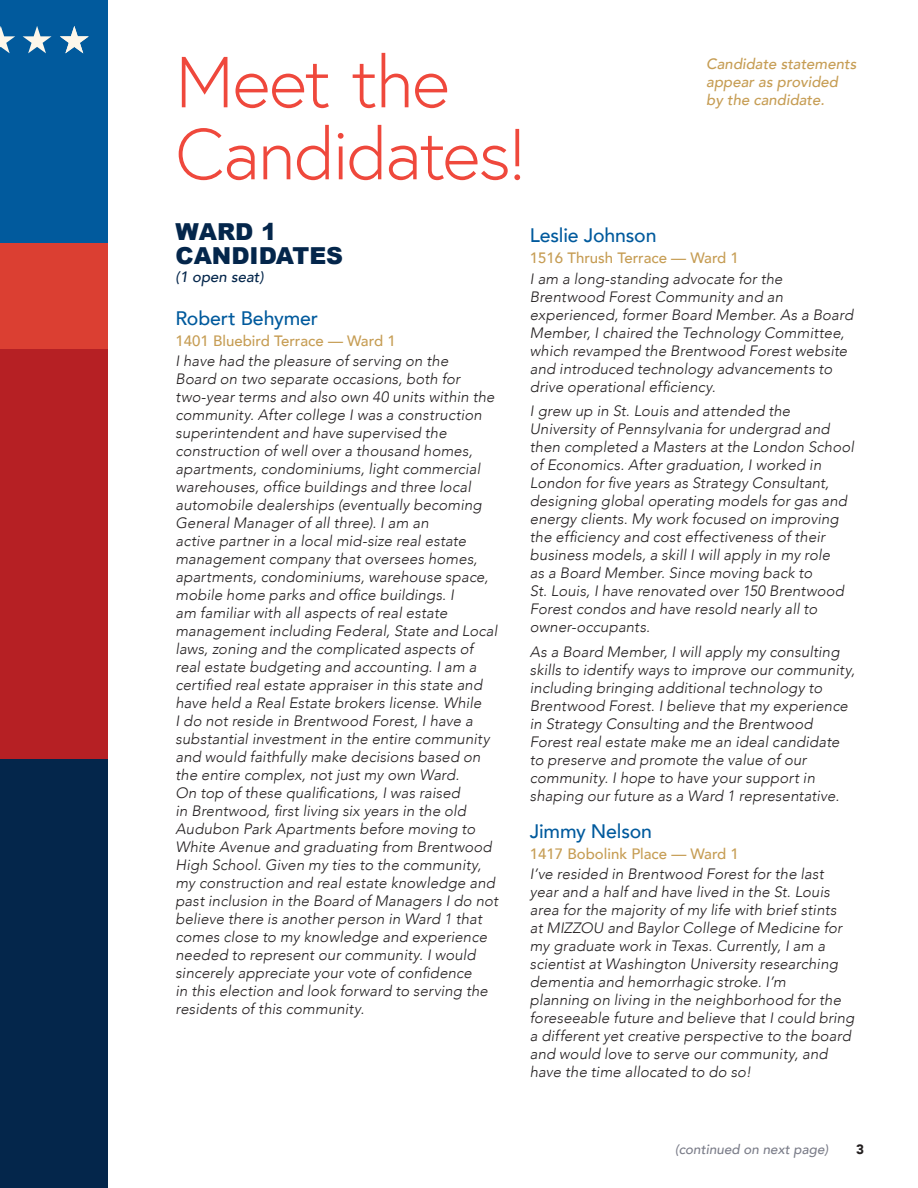
<style>
.page{position:relative;width:918px;height:1188px;background:#fff}
.page>*{position:absolute;margin:0;border:0;box-sizing:border-box;transform-origin:0 0}
.t1{font:300 72px/72px "Europa";letter-spacing:-.025em;color:#ef483c}
.t2{font:900 23.4px/24px "Arial";color:#04264b}
.t3{font:500 19.5px "Avenir";letter-spacing:-.01em;color:#015a9d}
.t4{font:italic 300 15px/18px "Avenir";letter-spacing:.005em;color:#231f20}
.t5{font:500 15px "Avenir";color:#c69d54}
.t6{font:italic 500 15px/18px "Avenir";color:#c69d54}
.t7{font:italic 500 15px "Avenir";color:#04264b}
.t8{font:italic 500 13.5px "Avenir";color:#7b7d89}
.t9{font:900 13.5px "Avenir";color:#231f20}
</style>
<div class="page">
<div style="left:0;top:0;width:108px;height:284px;background:#015a9d"></div>
<div style="left:0;top:243px;width:108px;height:132px;background:#db3f32"></div>
<div style="left:0;top:350px;width:108px;height:421px;background:#b62024"></div>
<div style="left:0;top:759px;width:108px;height:429px;background:#04264b"></div>
<svg style="left:60px;top:26px;width:29px;height:27px"></svg>
<svg style="left:23px;top:26px;width:29px;height:27px"></svg>
<svg style="left:0;top:26px;width:15px;height:27px"></svg>
<h1 class="t1" style="left:176px;top:45px;width:352px">Meet the<br>Candidates!</h1>
<p class="t6" style="left:706px;top:55px;width:152px">Candidate statements appear as provided by the candidate.</p>
<h2 class="t2" style="left:176px;top:218px;width:169px">WARD 1<br>CANDIDATES</h2>
<p class="t7" style="left:176px;top:267px;width:90px">(1 open seat)</p>
<h3 class="t3" style="left:176px;top:301px;width:144px">Robert Behymer</h3>
<p class="t5" style="left:176px;top:327px;width:222px">1401 Bluebird Terrace — Ward 1</p>
<p class="t4" style="left:176px;top:352px;width:324px">I have had the pleasure of serving on the<br>Board on two separate occasions, both for two-year terms and also own 40 units within the community. After college I was a construction superintendent and have supervised the construction of well over a thousand homes, apartments, condominiums, light commercial warehouses, office buildings and three local automobile dealerships (eventually becoming General Manager of all three). I am an<br>active partner in a local mid-size real estate management company that oversees homes, apartments, condominiums, warehouse space, mobile home parks and office buildings. I<br>am familiar with all aspects of real estate management including Federal, State and Local laws, zoning and the complicated aspects of real estate budgeting and accounting. I am a certified real estate appraiser in this state and have held a Real Estate brokers license. While<br>I do not reside in Brentwood Forest, I have a substantial investment in the entire community and would faithfully make decisions based on the entire complex, not just my own Ward.<br>On top of these qualifications, I was raised<br>in Brentwood, first living six years in the old Audubon Park Apartments before moving to White Avenue and graduating from Brentwood High School. Given my ties to the community, my construction and real estate knowledge and past inclusion in the Board of Managers I do not believe there is another person in Ward 1 that comes close to my knowledge and experience needed to represent our community. I would sincerely appreciate your vote of confidence<br>in this election and look forward to serving the residents of this community.</p>
<h3 class="t3" style="left:530px;top:219px;width:128px">Leslie Johnson</h3>
<p class="t5" style="left:530px;top:245px;width:211px">1516 Thrush Terrace — Ward 1</p>
<p class="t4" style="left:530px;top:270px;width:325px">I am a long-standing advocate for the Brentwood Forest Community and an experienced, former Board Member. As a Board Member, I chaired the Technology Committee, which revamped the Brentwood Forest website and introduced technology advancements to drive operational efficiency.</p>
<p class="t4" style="left:530px;top:402px;width:326px">I grew up in St. Louis and attended the University of Pennsylvania for undergrad and then completed a Masters at the London School of Economics. After graduation, I worked in London for five years as Strategy Consultant, designing global operating models for gas and energy clients. My work focused on improving the efficiency and cost effectiveness of their business models, a skill I will apply in my role<br>as a Board Member. Since moving back to<br>St. Louis, I have renovated over 150 Brentwood Forest condos and have resold nearly all to owner-occupants.</p>
<p class="t4" style="left:530px;top:643px;width:327px">As a Board Member, I will apply my consulting skills to identify ways to improve our community, including bringing additional technology to Brentwood Forest. I believe that my experience in Strategy Consulting and the Brentwood Forest real estate make me an ideal candidate to preserve and promote the value of our community. I hope to have your support in shaping our future as a Ward 1 representative.</p>
<h3 class="t3" style="left:530px;top:814px;width:124px">Jimmy Nelson</h3>
<p class="t5" style="left:530px;top:840px;width:211px">1417 Bobolink Place — Ward 1</p>
<p class="t4" style="left:530px;top:865px;width:326px">I’ve resided in Brentwood Forest for the last year and a half and have lived in the St. Louis area for the majority of my life with brief stints<br>at MIZZOU and Baylor College of Medicine for my graduate work in Texas. Currently, I am a scientist at Washington University researching dementia and hemorrhagic stroke. I’m<br>planning on living in the neighborhood for the foreseeable future and believe that I could bring a different yet creative perspective to the board and would love to serve our community, and have the time allocated to do so!</p>
<p class="t8" style="left:675px;top:1142px;width:155px">(continued on next page)</p>
<p class="t9" style="left:856px;top:1138px;width:9px">3</p>
</div>
